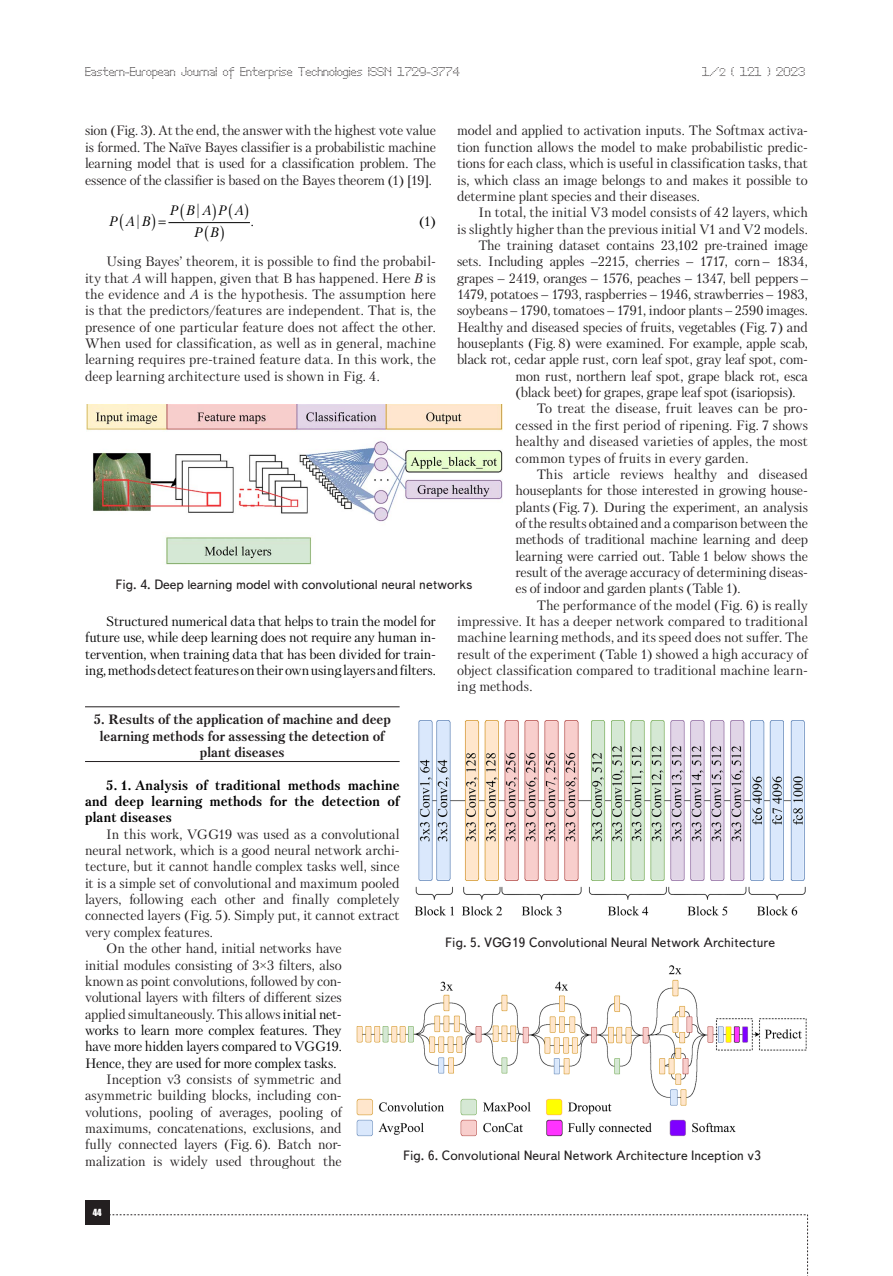
<style>
.page{position:relative;width:893px;height:1276px;background:#fff}
.page>*{position:absolute;margin:0;border:0;box-sizing:border-box;transform-origin:0 0}
.t1{font:italic 13.65px "Petersburg C";letter-spacing:.565em;color:#000}
.t2{font:13.65px "Petersburg C";color:#000}
.Text__англ{font:13.5px/16.4px "Petersburg C";letter-spacing:-.005em;color:#231f20;text-align:justify}
.Text__англ-2{font:13.5px/16.4px "Petersburg C";letter-spacing:-.01em;color:#000;text-align:justify}
.Рисунок{font:13.5px "Text Book C";color:#231f20}
.Раздел_статьи{font:700 13.5px/16.4px "Petersburg C";color:#231f20;text-align:center}
.Text__англ-3{font:700 13.5px/16.4px "Petersburg C";letter-spacing:.01em;color:#000;text-align:justify}
.Text__англ-4{font:13.5px "Petersburg C";letter-spacing:-.025em;color:#231f20}
.t3{font:12px "Perfo";letter-spacing:.015em;color:#231f20}
.t4{font:9px "Impact";color:#fff}
.s1{font-size:10.5px}
.s2{font-family:"Times New Roman"}
.s3{font-style:italic}
.s4{color:#000}
</style>
<div class="page">
<div style="left:85px;top:1200px;width:24px;height:24px;background:#231f20"></div>
<svg style="left:109px;top:1214px;width:699px;height:62px"></svg>
<hr style="left:85px;top:706px;width:315px;height:1px;background:#231f20">
<hr style="left:85px;top:761px;width:315px;height:1px;background:#231f20">
<hr style="left:169px;top:222px;width:80px;height:1px;background:#000">
<img style="left:87px;top:404px;width:415px;height:160px">
<img style="left:414px;top:720px;width:392px;height:196px">
<img style="left:357px;top:965px;width:449px;height:172px">
<svg style="left:205px;top:222px;width:28px;height:2px"></svg>
<p class="t3" style="left:85px;top:65px;width:376px">Eastern-European Journal of Enterprise Technologies ISSN 1729-3774</p>
<p class="t3" style="left:702px;top:65px;width:104px">1/<span class="s1">2</span> ( 121 ) 2023</p>
<p class="Text__англ" style="left:85px;top:122px;width:352px">sion (Fig. 3). At the end, the answer with the highest vote value is formed. The Na<span class="s2">ï</span>ve Bayes classifier is a probabilistic machine learning model that is used for a classification problem. The essence of the classifier is based on the Bayes theorem (1) [19].</p>
<p class="t2" style="left:197px;top:202px;width:4px">|</p>
<p class="t2" style="left:137px;top:213px;width:4px">|</p>
<p class="t2" style="left:251px;top:213px;width:5px">.</p>
<p class="Text__англ" style="left:457px;top:122px;width:352px">model and applied to activation inputs. The Softmax activa&shy;tion function allows the model to make probabilistic predic&shy;tions for each class, which is useful in classification tasks, that is, which class an image belongs to and makes it possible to determine plant species and their diseases.</p>
<p class="Text__англ" style="left:457px;top:204px;width:352px;text-align:right">In total, the initial V3 model consists of 42 layers, which<br>is slightly higher than the previous initial V1 and V2 models.</p>
<p class="Text__англ" style="left:478px;top:237px;width:331px">The training dataset contains 23,102 pre-trained image</p>
<p class="Text__англ-4" style="left:457px;top:253px;width:352px">sets. Including apples <span class="s2">‒</span>2215, cherries <span class="s2">‒</span> 1717, corn <span class="s2">‒</span> 1834,</p>
<p class="Text__англ" style="left:457px;top:270px;width:352px">grapes <span class="s2">‒</span> 2419, oranges <span class="s2">‒</span> 1576, peaches <span class="s2">‒</span> 1347, bell peppers <span class="s2">‒</span></p>
<p class="Text__англ" style="left:457px;top:286px;width:352px">1479, potatoes <span class="s2">‒</span> 1793, raspberries <span class="s2">‒</span> 1946, strawberries <span class="s2">‒</span> 1983,</p>
<p class="Text__англ" style="left:457px;top:302px;width:352px">soybeans <span class="s2">‒</span> 1790, tomatoes <span class="s2">‒</span> 1791, indoor plants <span class="s2">‒</span> 2590 images.</p>
<p class="Text__англ" style="left:457px;top:319px;width:352px">Healthy and diseased species of fruits, vegetables (Fig. 7) and</p>
<p class="Text__англ" style="left:457px;top:335px;width:352px">houseplants (Fig. 8) were examined. For example, apple scab,</p>
<p class="Text__англ" style="left:457px;top:351px;width:352px">black rot, cedar apple rust, corn leaf spot, gray leaf spot, com-</p>
<p class="Text__англ" style="left:516px;top:368px;width:294px">mon rust, northern leaf spot, grape black rot, esca</p>
<p class="Text__англ" style="left:516px;top:384px;width:281px">(black beet) for grapes, grape leaf spot (isariopsis).</p>
<p class="Text__англ" style="left:516px;top:400px;width:294px;text-indent:21px">To treat the disease, fruit leaves can be pro&shy;cessed in the first period of ripening. Fig. 7 shows healthy and diseased varieties of apples, the most common types of fruits in every garden.</p>
<p class="Text__англ" style="left:516px;top:466px;width:294px;text-indent:21px">This article reviews healthy and diseased houseplants for those interested in growing house&shy;plants (Fig. 7). During the experiment, an analysis of the results obtained and a comparison between the methods of traditional machine learning and deep learning were carried out. Table 1 below shows the result of the average accuracy of determining diseas&shy;es of indoor and garden plants (Table 1).</p>
<p class="Text__англ" style="left:457px;top:596px;width:352px;text-indent:80px">The performance of the model (Fig. 6) is really impressive. It has a deeper network compared to traditional machine learning methods, and its speed does not suffer. The result of the experiment (Table 1) showed a high accuracy of object classification compared to traditional machine learn&shy;ing methods.</p>
<p class="t1" style="left:170px;top:203px;width:76px">PBAPA</p>
<p class="t1" style="left:109px;top:213px;width:43px">PAB</p>
<p class="Text__англ-2" style="left:419px;top:213px;width:18px">(1)</p>
<p class="Text__англ" style="left:85px;top:253px;width:352px;text-indent:21px">Using Bayes’ theorem, it is possible to find the probabil&shy;ity that <span class="s3">A</span> will happen, given that B has happened. Here <span class="s3">B</span> is the evidence and <span class="s3">A</span> is the hypothesis. The assumption here is that the predictors/features are independent. That is, the presence of one particular feature does not affect the other.<br>When used for classification, as well as in general, machine learning requires pre-trained feature data. In this work, the deep learning architecture used is shown in Fig. 4.</p>
<p class="t1" style="left:194px;top:224px;width:27px">P B</p>
<p class="Рисунок" style="left:116px;top:577px;width:358px">Fig. 4. Deep learning model with convolutional neural networks</p>
<p class="Text__англ-2" style="left:85px;top:613px;width:352px;text-indent:21px">Structured numerical data that helps to train the model for future use, while deep learning does not require any human in&shy;tervention, when training data that has been divided for train&shy;ing, methods detect features on their own using layers and filters.</p>
<p class="Раздел_статьи" style="left:94px;top:711px;width:299px">5. Results of the application of machine and deep learning methods for assessing the detection of plant diseases</p>
<p class="Text__англ-3" style="left:85px;top:776px;width:316px;text-indent:21px">5. 1. Analysis of traditional methods machine and deep learning methods for the detection of plant diseases</p>
<p class="Text__англ" style="left:85px;top:825px;width:316px;text-indent:21px">In this work, VGG19 was used as a convolutional neural network, which is a good neural network archi&shy;tecture, but it cannot handle complex tasks well, since it is a simple set of convolutional and maximum pooled layers, following each other and finally completely connected layers (Fig. 5). Simply put, it cannot extract very complex features.</p>
<p class="Text__англ" style="left:85px;top:940px;width:258px;text-indent:21px">On the other hand, initial networks have initial modules consisting of 3<span class="s2">×</span>3 filters, also known as point convolutions, followed by con&shy;volutional layers with filters of different sizes applied simultaneously. This allows <span class="s4">initial net&shy;works to learn more complex features. They have more hidden layers compared to VGG19.<br>Hence, they are used for more complex tasks.</span></p>
<p class="Text__англ" style="left:85px;top:1071px;width:258px;text-indent:21px">Inception v3 consists of symmetric and asymmetric building blocks, including con&shy;volutions, pooling of averages, pooling of maximums, concatenations, exclusions, and fully connected layers (Fig. 6). Batch nor&shy;malization is widely used throughout the</p>
<p class="Рисунок" style="left:445px;top:935px;width:331px">Fig. 5. VGG19 Convolutional Neural Network Architecture</p>
<p class="Рисунок" style="left:403px;top:1148px;width:359px">Fig. 6. Convolutional Neural Network Architecture Inception v3</p>
<p class="t4" style="left:93px;top:1205px;width:10px">44</p>
</div>
